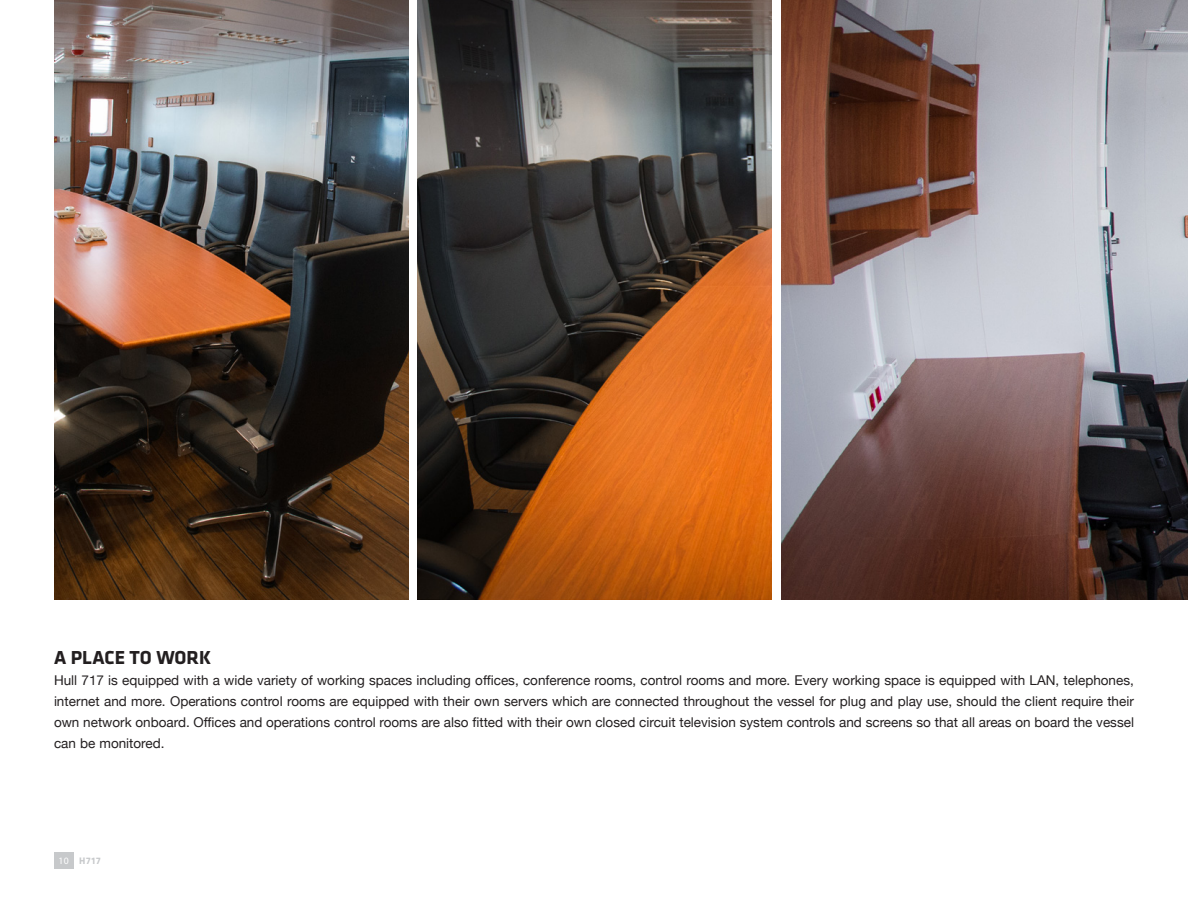
<style>
.page{position:relative;width:1188px;height:918px;background:#fff}
.page>*{position:absolute;margin:0;border:0;box-sizing:border-box;transform-origin:0 0}
.t1{font:700 19.5px "Klavika";color:#231f20}
.t2{font:13.5px/21px "Helvetica Neue";color:#231f20;text-align:justify}
.t3{font:700 9.75px "Klavika";color:#c7c9cb}
.s1{font-family:"Myriad Pro";font-weight:400;color:#fff}
</style>
<div class="page">
<div style="left:54px;top:852px;width:19px;height:17px;background:#c7c9cb"></div>
<img style="left:54px;top:0;width:354px;height:599px">
<img style="left:418px;top:0;width:354px;height:599px">
<img style="left:782px;top:0;width:406px;height:599px">
<p class="t1" style="left:54px;top:647px;width:159px">A PLACE TO WORK</p>
<p class="t2" style="left:54px;top:670px;width:1082px">Hull 717 is equipped with a wide variety of working spaces including offices, conference rooms, control rooms and more. Every working space is equipped with LAN, telephones, internet and more. Operations control rooms are equipped with their own servers which are connected throughout the vessel for plug and play use, should the client require their own network onboard. Offices and operations control rooms are also fitted with their own closed circuit television system controls and screens so that all areas on board the vessel can be monitored.</p>
<p class="t3" style="left:58px;top:856px;width:44px"><span class="s1">10</span> H717</p>
</div>
